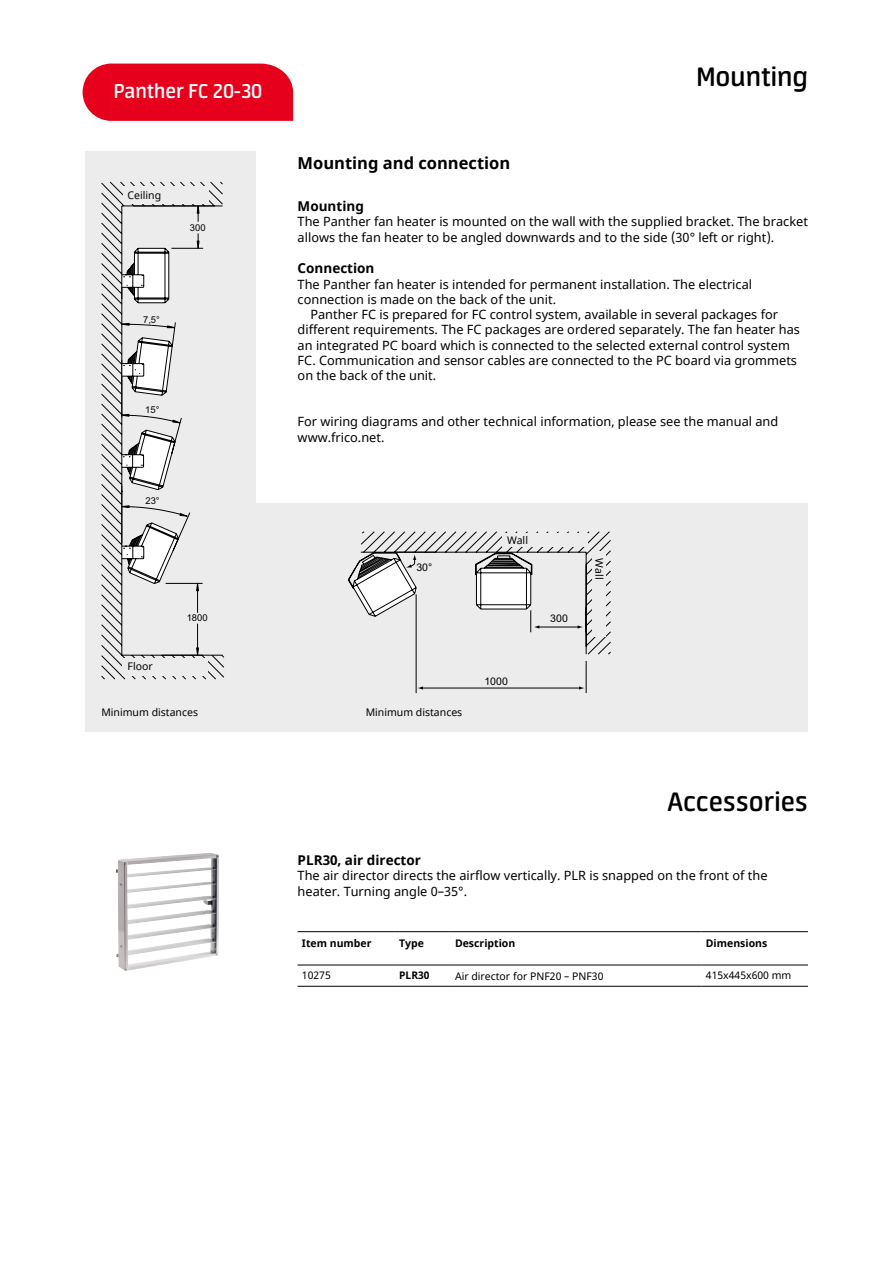
<style>
.page{position:relative;width:893px;height:1263px;background:#fff}
.page>*{position:absolute;margin:0;border:0;box-sizing:border-box;transform-origin:0 0}
.t1{font:600 30px "Neuron";color:#000}
.t2{font:600 22.5px "Neuron";color:#fff}
.t3{font:700 16.5px "Noto Sans";color:#000}
.t4{font:700 13.5px "Noto Sans";color:#000}
.t5{font:12.75px/15.3px "Noto Sans";color:#000}
.t6{font:10.5px "Noto Sans";color:#000}
.t7{font:700 10.5px "Noto Sans";color:#000}
.t8{font:10.5px "Arial";color:#000}
.t9{font:9.45px "Arial";color:#000}
</style>
<div class="page">
<img style="left:116px;top:853px;width:103px;height:118px">
<div style="left:83px;top:64px;width:210px;height:57px;background:#e7001b"></div>
<div style="left:85px;top:151px;width:170px;height:580px;background:#ececec"></div>
<div style="left:255px;top:503px;width:553px;height:228px;background:#ececec"></div>
<hr style="left:298px;top:931px;width:97px;height:1px;background:#000">
<hr style="left:395px;top:931px;width:55px;height:1px;background:#000">
<hr style="left:450px;top:931px;width:252px;height:1px;background:#000">
<hr style="left:702px;top:931px;width:106px;height:1px;background:#000">
<hr style="left:298px;top:965px;width:97px;height:1px;background:#000">
<hr style="left:395px;top:965px;width:55px;height:1px;background:#000">
<hr style="left:450px;top:965px;width:252px;height:1px;background:#000">
<hr style="left:702px;top:965px;width:106px;height:1px;background:#000">
<hr style="left:298px;top:986px;width:97px;height:1px;background:#000">
<hr style="left:395px;top:986px;width:55px;height:1px;background:#000">
<hr style="left:450px;top:986px;width:252px;height:1px;background:#000">
<hr style="left:702px;top:986px;width:106px;height:1px;background:#000">
<svg style="left:101px;top:182px;width:123px;height:497px"></svg>
<svg style="left:348px;top:531px;width:263px;height:163px"></svg>
<div style="left:123px;top:186px;width:85px;height:17px;background:#ececec"></div>
<div style="left:122px;top:658px;width:85px;height:17px;background:#ececec"></div>
<div style="left:502px;top:533px;width:86px;height:14px;background:#ececec"></div>
<div style="left:593px;top:551px;width:13px;height:86px;background:#ececec"></div>
<h2 class="t2" style="left:114px;top:79px;width:150px">Panther FC 20-30</h2>
<p class="t6" style="left:128px;top:188px;width:35px">Ceiling</p>
<p class="t9" style="left:190px;top:221px;width:17px">300</p>
<p class="t9" style="left:143px;top:313px;width:18px">7,5°</p>
<p class="t9" style="left:145px;top:403px;width:16px">15°</p>
<p class="t9" style="left:145px;top:494px;width:16px">23°</p>
<p class="t6" style="left:128px;top:659px;width:27px">Floor</p>
<p class="t9" style="left:187px;top:612px;width:22px">1800</p>
<h1 class="t1" style="left:696px;top:60px;width:113px">Mounting</h1>
<p class="t3" style="left:298px;top:151px;width:214px">Mounting and connection</p>
<p class="t4" style="left:298px;top:197px;width:68px">Mounting</p>
<p class="t5" style="left:298px;top:215px;width:512px">The Panther fan heater is mounted on the wall with the supplied bracket. The bracket allows the fan heater to be angled downwards and to the side (30° left or right).</p>
<p class="t4" style="left:298px;top:259px;width:78px">Connection</p>
<p class="t5" style="left:298px;top:277px;width:456px">The Panther fan heater is intended for permanent installation. The electrical connection is made on the back of the unit.</p>
<p class="t5" style="left:298px;top:307px;width:504px;text-indent:13px">Panther FC is prepared for FC control system, available in several packages for different requirements. The FC packages are ordered separately. The fan heater has an integrated PC board which is connected to the selected external control system FC. Communication and sensor cables are connected to the PC board via grommets on the back of the unit.</p>
<p class="t5" style="left:298px;top:414px;width:482px">For wiring diagrams and other technical information, please see the manual and www.frico.net.</p>
<p class="t8" style="left:416px;top:560px;width:17px">30°</p>
<p class="t6" style="left:507px;top:533px;width:22px">Wall</p>
<p class="t8" style="left:484px;top:674px;width:25px">1000</p>
<p class="t8" style="left:550px;top:611px;width:19px">300</p>
<p class="t6" style="left:606px;top:558px;width:22px;rotate:90deg">Wall</p>
<p class="t6" style="left:101px;top:704px;width:98px">Minimum distances</p>
<p class="t6" style="left:366px;top:704px;width:98px">Minimum distances</p>
<h1 class="t1" style="left:667px;top:785px;width:142px">Accessories</h1>
<p class="t4" style="left:298px;top:850px;width:125px">PLR30, air director</p>
<p class="t5" style="left:298px;top:868px;width:471px">The air director directs the airflow vertically. PLR is snapped on the front of the heater. Turning angle 0–35°.</p>
<p class="t7" style="left:302px;top:935px;width:71px">Item number</p>
<p class="t7" style="left:399px;top:935px;width:26px">Type</p>
<p class="t7" style="left:455px;top:935px;width:62px">Description</p>
<p class="t7" style="left:706px;top:935px;width:63px">Dimensions</p>
<p class="t6" style="left:455px;top:969px;width:150px">Air director for PNF20 – PNF30</p>
<p class="t6" style="left:302px;top:968px;width:30px">10275</p>
<p class="t7" style="left:399px;top:968px;width:32px">PLR30</p>
<p class="t6" style="left:706px;top:968px;width:87px">415x445x600 mm</p>
</div>
